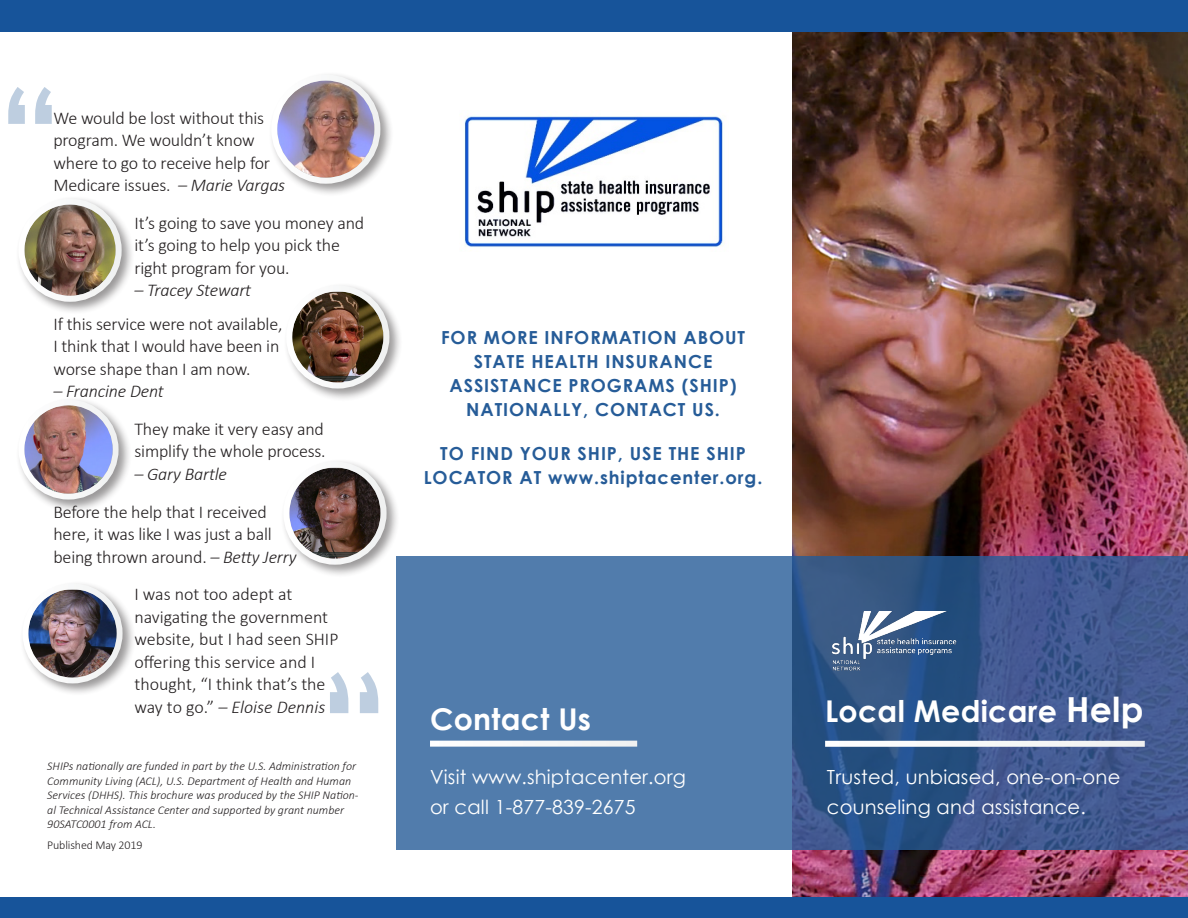
<style>
.page{position:relative;width:1188px;height:918px;background:#fff}
.page>*{position:absolute;margin:0;border:0;box-sizing:border-box;transform-origin:0 0}
.t1{font:700 135px "Century Gothic";color:#265c98}
.t2{font:700 30px "Century Gothic";letter-spacing:.01em;color:#fff}
.t3{font:19.5px/30px "Century Gothic";letter-spacing:.01em;color:#fff}
.t4{font:300 18px/22.5px "Calibri";letter-spacing:-.01em;color:#231f20}
.t5{font:700 18px/24px "Century Gothic";letter-spacing:.05em;color:#265c98;text-align:center}
.t6{font:italic 300 18px "Calibri";letter-spacing:-.01em;color:#231f20}
.t7{font:italic 300 12px/14.4px "Calibri";color:#231f20}
.t8{font:300 12px "Calibri";letter-spacing:-.01em;color:#231f20}
.s1{font-style:italic}
.s2{font-size:34.5px}
</style>
<div class="page">
<img style="left:792px;top:32px;width:396px;height:865px">
<svg style="left:396px;top:556px;width:792px;height:293px;fill:#517cac"></svg>
<div style="left:0;top:0;width:1188px;height:32px;background:#17549a"></div>
<div style="left:16px;top:196px;width:119px;height:119px;background:#231f20;opacity:.46"></div>
<img style="left:24px;top:205px;width:92px;height:91px;border-radius:46px">
<div style="left:18px;top:199px;width:104px;height:103px;border:6px solid #fff;border-radius:50%"></div>
<div style="left:269px;top:72px;width:125px;height:125px;background:#231f20;opacity:.46"></div>
<img style="left:277px;top:81px;width:97px;height:97px;border-radius:49px">
<div style="left:271px;top:75px;width:109px;height:109px;border:6px solid #fff;border-radius:50%"></div>
<div style="left:284px;top:283px;width:119px;height:119px;background:#231f20;opacity:.46"></div>
<img style="left:292px;top:292px;width:91px;height:91px">
<div style="left:286px;top:285px;width:103px;height:104px;border:6px solid #fff;border-radius:50%"></div>
<div style="left:16px;top:397px;width:116px;height:116px;background:#231f20;opacity:.46"></div>
<img style="left:24px;top:405px;width:89px;height:89px;border-radius:44px">
<div style="left:19px;top:399px;width:100px;height:101px;border:6px solid #fff;border-radius:50%"></div>
<div style="left:281px;top:459px;width:119px;height:119px;background:#231f20;opacity:.46"></div>
<img style="left:289px;top:468px;width:92px;height:91px">
<div style="left:283px;top:461px;width:104px;height:104px;border:6px solid #fff;border-radius:50%"></div>
<div style="left:0;top:897px;width:1188px;height:21px;background:#17549a"></div>
<div style="left:825px;top:741px;width:320px;height:6px;background:#f7f8f9"></div>
<img style="left:828px;top:611px;width:132px;height:66px">
<div style="left:430px;top:741px;width:207px;height:6px;background:#f7f8f9"></div>
<div style="left:20px;top:581px;width:116px;height:116px;background:#231f20;opacity:.46"></div>
<img style="left:28px;top:590px;width:89px;height:88px">
<div style="left:22px;top:583px;width:101px;height:100px;border:6px solid #fff;border-radius:50%"></div>
<img style="left:464px;top:116px;width:259px;height:131px">
<h1 class="t1" style="left:-2px;top:35px;width:66px">“</h1>
<p class="t4" style="left:53px;top:106px;width:233px">We would be lost without this program. We wouldn’t know where to go to receive help for<br>Medicare issues. <span class="s1">– Marie Vargas</span></p>
<p class="t4" style="left:134px;top:211px;width:231px">It’s going to save you money and it’s going to help you pick the right program for you.</p>
<p class="t6" style="left:134px;top:279px;width:118px">– Tracey Stewart</p>
<p class="t4" style="left:53px;top:312px;width:231px">If this service were not available,<br>I think that I would have been in worse shape than I am now.</p>
<p class="t6" style="left:53px;top:380px;width:112px">– Francine Dent</p>
<p class="t4" style="left:134px;top:418px;width:193px">They make it very easy and simplify the whole process.</p>
<p class="t6" style="left:134px;top:463px;width:94px">– Gary Bartle</p>
<p class="t4" style="left:53px;top:500px;width:245px">Before the help that I received here, it was like I was just a ball being thrown around. <span class="s1">– Betty Jerry</span></p>
<p class="t4" style="left:134px;top:583px;width:206px">I was not too adept at navigating the government website, but I had seen SHIP offering this service and I thought, “I think that’s the way to go.” <span class="s1">– Eloise Dennis</span></p>
<p class="t7" style="left:47px;top:759px;width:313px">SHIPs nationally are funded in part by the U.S. Administration for Community Living (ACL), U.S. Department of Health and Human Services (DHHS). This brochure was produced by the SHIP Nation&shy;al Technical Assistance Center and supported by grant number 90SATC0001 from ACL.</p>
<p class="t8" style="left:47px;top:838px;width:97px">Published May 2019</p>
<p class="t5" style="left:441px;top:324px;width:306px">FOR MORE INFORMATION ABOUT<br>STATE HEALTH INSURANCE<br>ASSISTANCE PROGRAMS (SHIP)<br>NATIONALLY, CONTACT US.</p>
<p class="t5" style="left:424px;top:440px;width:340px">TO FIND YOUR SHIP, USE THE SHIP<br>LOCATOR AT www.shiptacenter.org.</p>
<p class="t2" style="left:430px;top:697px;width:163px">Contact Us</p>
<p class="t3" style="left:430px;top:761px;width:258px">Visit www.shiptacenter.org</p>
<p class="t3" style="left:430px;top:791px;width:207px">or call 1-877-839-2675</p>
<p class="t2" style="left:825px;top:688px;width:320px">Local Medicare <span class="s2">Help</span></p>
<p class="t3" style="left:827px;top:761px;width:295px">Trusted, unbiased, one-on-one counseling and assistance.</p>
</div>
